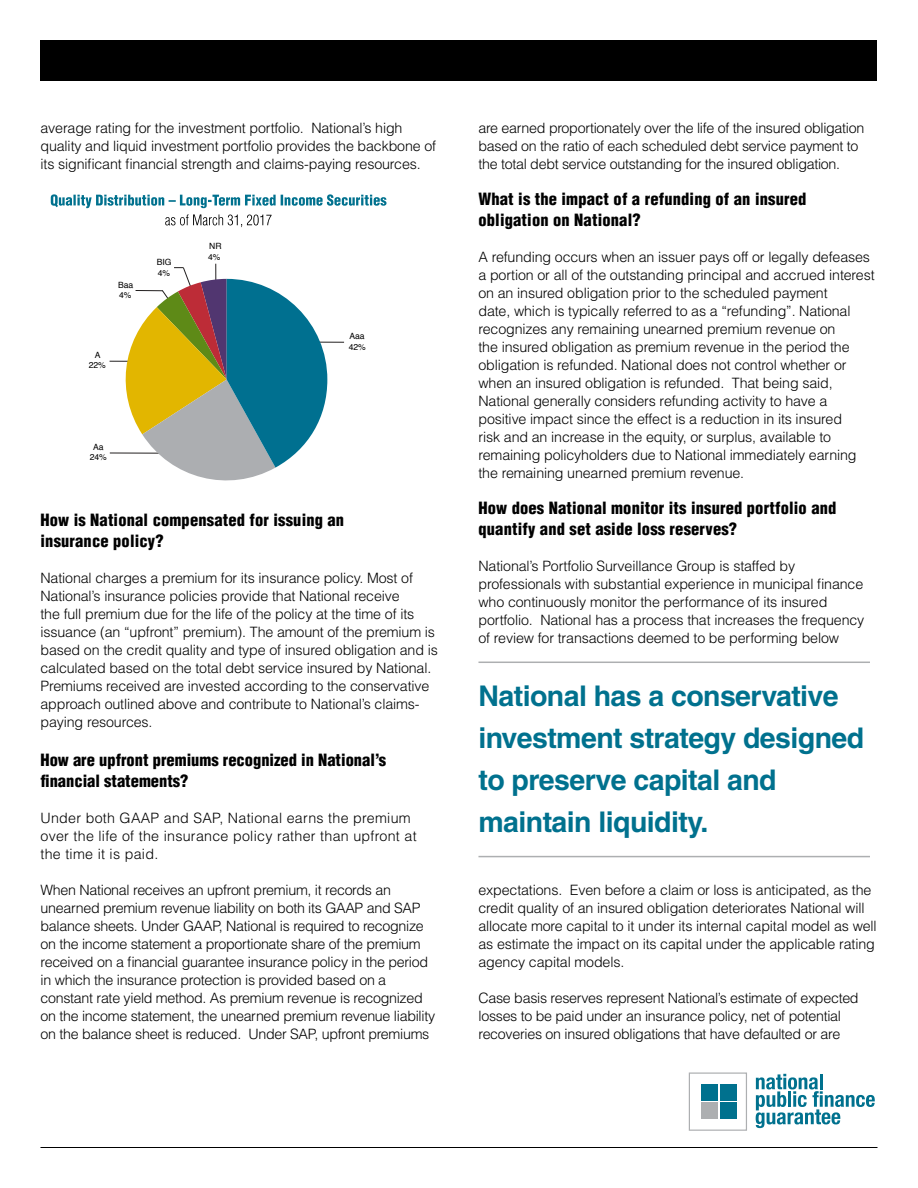
<style>
.page{position:relative;width:918px;height:1188px;background:#fff}
.page>*{position:absolute;margin:0;border:0;box-sizing:border-box;transform-origin:0 0}
.t1{font:700 28.5px/42px "Helvetica";letter-spacing:-.02em;color:#00718e}
.t2{font:900 condensed 16.5px/21px "Helvetica";letter-spacing:.01em;color:#000}
.t3{font:300 14.25px/18px "Helvetica";letter-spacing:-.01em;color:#000}
.t4{font:300 14.25px/18px "Helvetica";letter-spacing:.02em;color:#000}
.t5{font:8.55px/10.4px "Helvetica";letter-spacing:-.01em;color:#000}
</style>
<div class="page">
<div style="left:40px;top:40px;width:838px;height:41px;background:#000"></div>
<hr style="left:40px;top:1147px;width:838px;height:1px;background:#000">
<div style="left:689px;top:1073px;width:58px;height:58px;border:1px solid #adafb1"></div>
<div style="left:701px;top:1084px;width:16px;height:16px;background:#00718e"></div>
<div style="left:720px;top:1103px;width:16px;height:16px;background:#00718e"></div>
<div style="left:720px;top:1084px;width:16px;height:16px;background:#00718e"></div>
<div style="left:701px;top:1103px;width:16px;height:16px;background:#adafb1"></div>
<svg style="left:756px;top:1074px;width:119px;height:54px"></svg>
<hr style="left:478px;top:662px;width:392px;height:1px;background:#adafb1">
<hr style="left:478px;top:856px;width:392px;height:1px;background:#adafb1">
<svg style="left:110px;top:264px;width:234px;height:217px"></svg>
<svg style="left:165px;top:214px;width:107px;height:13px"></svg>
<svg style="left:51px;top:194px;width:336px;height:14px"></svg>
<p class="t3" style="left:40px;top:118px;width:397px">average rating for the investment portfolio. National’s high quality and liquid investment portfolio provides the backbone of its significant financial strength and claims-paying resources.</p>
<p class="t5" style="left:118px;top:280px;width:17px">Baa<br>4%</p>
<p class="t5" style="left:89px;top:350px;width:18px;text-align:center">A<br>22%</p>
<p class="t5" style="left:157px;top:257px;width:16px">BIG<br>4%</p>
<p class="t5" style="left:90px;top:442px;width:18px;text-align:center">Aa<br>24%</p>
<p class="t5" style="left:208px;top:242px;width:15px">NR<br>4%</p>
<p class="t5" style="left:349px;top:331px;width:18px">Aaa<br>42%</p>
<p class="t2" style="left:40px;top:509px;width:305px">How is National compensated for issuing an</p>
<p class="t2" style="left:40px;top:530px;width:125px">insurance policy?</p>
<p class="t3" style="left:40px;top:568px;width:399px">National charges a premium for its insurance policy. Most of National’s insurance policies provide that National receive<br>the full premium due for the life of the policy at the time of its issuance (an “upfront” premium). The amount of the premium is based on the credit quality and type of insured obligation and is calculated based on the total debt service insured by National.<br>Premiums received are invested according to the conservative approach outlined above and contribute to National’s claims&shy;paying resources.</p>
<p class="t2" style="left:40px;top:749px;width:347px">How are upfront premiums recognized in National’s financial statements?</p>
<p class="t4" style="left:40px;top:808px;width:378px">Under both GAAP and SAP, National earns the premium over the life of the insurance policy rather than upfront at the time it is paid.</p>
<p class="t3" style="left:40px;top:880px;width:396px">When National receives an upfront premium, it records an unearned premium revenue liability on both its GAAP and SAP balance sheets. Under GAAP, National is required to recognize on the income statement a proportionate share of the premium received on a financial guarantee insurance policy in the period in which the insurance protection is provided based on a constant rate yield method. As premium revenue is recognized on the income statement, the unearned premium revenue liability on the balance sheet is reduced. Under SAP, upfront premiums</p>
<p class="t3" style="left:478px;top:118px;width:387px">are earned proportionately over the life of the insured obligation based on the ratio of each scheduled debt service payment to the total debt service outstanding for the insured obligation.</p>
<p class="t2" style="left:478px;top:188px;width:329px">What is the impact of a refunding of an insured obligation on National?</p>
<p class="t3" style="left:478px;top:247px;width:398px">A refunding occurs when an issuer pays off or legally defeases a portion or all of the outstanding principal and accrued interest on an insured obligation prior to the scheduled payment<br>date, which is typically referred to as a “refunding”. National recognizes any remaining unearned premium revenue on<br>the insured obligation as premium revenue in the period the obligation is refunded. National does not control whether or when an insured obligation is refunded. That being said, National generally considers refunding activity to have a positive impact since the effect is a reduction in its insured<br>risk and an increase in the equity, or surplus, available to remaining policyholders due to National immediately earning the remaining unearned premium revenue.</p>
<p class="t2" style="left:478px;top:497px;width:359px">How does National monitor its insured portfolio and quantify and set aside loss reserves?</p>
<p class="t3" style="left:478px;top:556px;width:387px">National’s Portfolio Surveillance Group is staffed by professionals with substantial experience in municipal finance who continuously monitor the performance of its insured portfolio. National has a process that increases the frequency of review for transactions deemed to be performing below</p>
<p class="t1" style="left:478px;top:674px;width:387px">National has a conservative investment strategy designed to preserve capital and maintain liquidity.</p>
<p class="t3" style="left:478px;top:880px;width:400px">expectations. Even before a claim or loss is anticipated, as the credit quality of an insured obligation deteriorates National will allocate more capital to it under its internal capital model as well as estimate the impact on its capital under the applicable rating agency capital models.</p>
<p class="t3" style="left:478px;top:988px;width:382px">Case basis reserves represent National’s estimate of expected losses to be paid under an insurance policy, net of potential recoveries on insured obligations that have defaulted or are</p>
</div>
